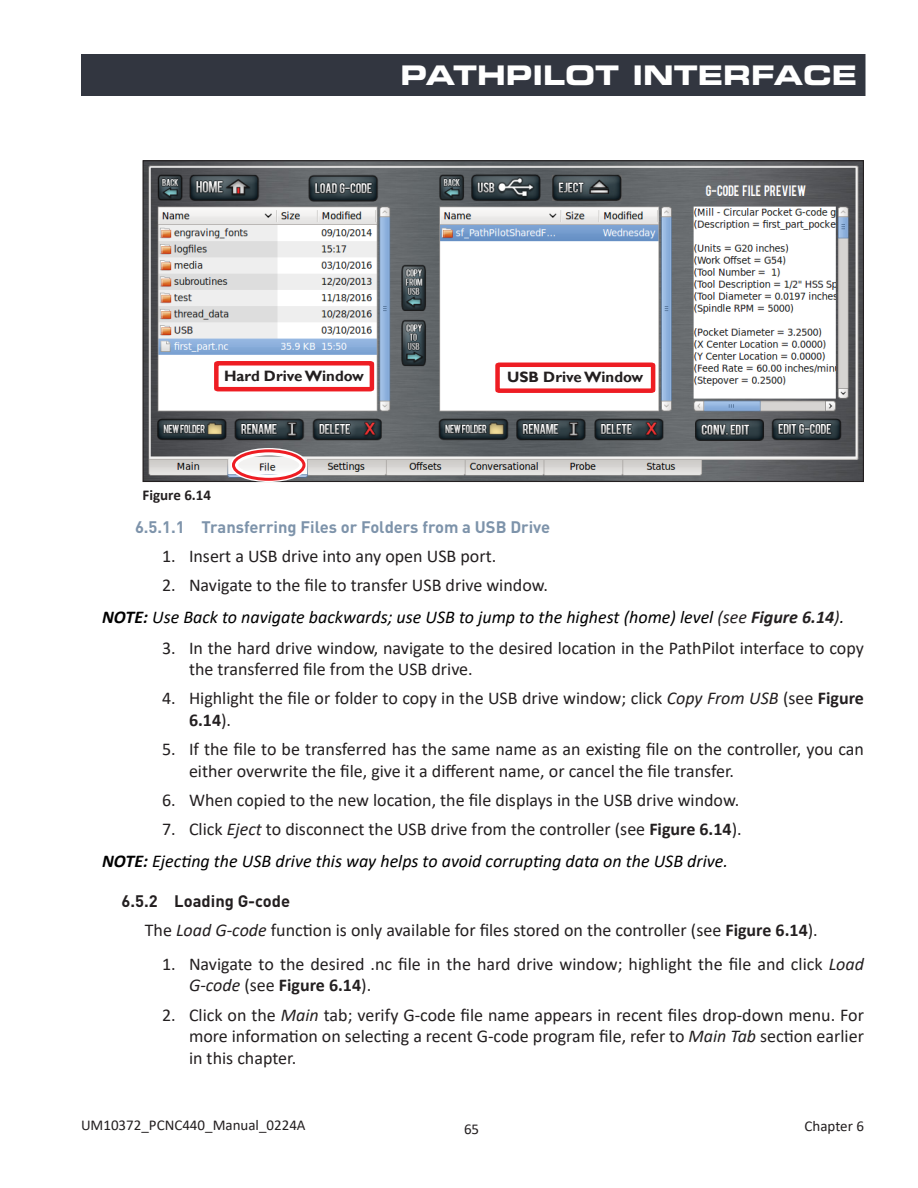
<style>
.page{position:relative;width:918px;height:1188px;background:#fff}
.page>*{position:absolute;margin:0;border:0;box-sizing:border-box;transform-origin:0 0}
.t1{font:27px "Eurostile LT Std Bold Ex 2";color:#fff}
.Body_Text{font:18px/21.6px "Calibri";color:#231f20}
.Important_Note{font:italic 18px "Calibri";color:#000}
.t2{font:700 16.5px "DIN Pro";color:#7d93aa}
.t3{font:700 16.5px "DIN Pro";color:#231f20}
.t4{font:15px "Calibri";color:#231f20}
.t5{font:700 15px "Gill Sans";color:#231f20}
.t6{font:700 15px "Calibri";color:#231f20}
.s1{font-weight:700}
.s2{color:#231f20}
.s3{font-weight:700;color:#231f20}
.s4{font-style:italic}
</style>
<div class="page">
<div style="left:82px;top:55px;width:783px;height:40px;background:#323640"></div>
<div style="left:81px;top:54px;width:785px;height:42px;border:2px solid #323640"></div>
<img style="left:145px;top:162px;width:717px;height:318px">
<div style="left:230px;top:448px;width:77px;height:34px;border:8px solid #fff;border-radius:50%"></div>
<div style="left:232px;top:449px;width:73px;height:32px;border:3px solid #ee1d23;border-radius:50%"></div>
<svg style="left:212px;top:359px;width:164px;height:35px"></svg>
<svg style="left:493px;top:360px;width:165px;height:35px"></svg>
<h1 class="t1" style="left:401px;top:56px;width:53px">PATH</h1>
<h1 class="t1" style="left:506px;top:56px;width:87px">PILOT</h1>
<h1 class="t1" style="left:633px;top:56px;width:26px">INTERFACE</h1>
<p class="t5" style="left:224px;top:367px;width:141px">Hard Drive Window</p>
<p class="t5" style="left:507px;top:368px;width:137px">USB Drive Window</p>
<p class="t6" style="left:143px;top:484px;width:70px">Figure 6.14</p>
<p class="t2" style="left:135px;top:516px;width:417px">6.5.1.1 Transferring Files or Folders from a USB Drive</p>
<p class="Body_Text" style="left:162px;top:545px;width:336px">1. Insert a USB drive into any open USB port.</p>
<p class="Body_Text" style="left:162px;top:574px;width:388px">2. Navigate to the file to transfer USB drive window.</p>
<p class="Important_Note" style="left:102px;top:605px;width:744px"><span class="s1">NOTE:</span> Use Back to navigate backwards; use USB to jump to the highest (home) level <span class="s2">(see</span> <span class="s3">Figure 6.14</span><span class="s2">)</span>.</p>
<p class="Body_Text" style="left:189px;top:637px;width:677px;text-indent:-27px">3. In the hard drive window, navigate to the desired location in the PathPilot interface to copy the transferred file from the USB drive.</p>
<p class="Body_Text" style="left:189px;top:687px;width:676px;text-indent:-27px">4. Highlight the file or folder to copy in the USB drive window; click <span class="s4">Copy From USB</span> (see <span class="s1">Figure<br>6.14</span>).</p>
<p class="Body_Text" style="left:189px;top:738px;width:676px;text-indent:-27px">5. If the file to be transferred has the same name as an existing file on the controller, you can either overwrite the file, give it a different name, or cancel the file transfer.</p>
<p class="Body_Text" style="left:162px;top:789px;width:579px">6. When copied to the new location, the file displays in the USB drive window.</p>
<p class="Body_Text" style="left:162px;top:818px;width:581px">7. Click <span class="s4">Eject</span> to disconnect the USB drive from the controller (see <span class="s1">Figure 6.14</span>).</p>
<p class="Important_Note" style="left:102px;top:849px;width:628px"><span class="s1">NOTE:</span> Ejecting the USB drive this way helps to avoid corrupting data on the USB drive.</p>
<p class="t3" style="left:122px;top:890px;width:170px">6.5.2 Loading G-code</p>
<p class="Body_Text" style="left:145px;top:919px;width:674px">The <span class="s4">Load G-code</span> function is only available for files stored on the controller (see <span class="s1">Figure 6.14</span>).</p>
<p class="Body_Text" style="left:189px;top:953px;width:676px;text-indent:-27px">1. Navigate to the desired .nc file in the hard drive window; highlight the file and click <span class="s4">Load<br>G-code</span> (see <span class="s1">Figure 6.14</span>).</p>
<p class="Body_Text" style="left:189px;top:1003px;width:677px;text-align:justify;text-indent:-27px">2. Click on the <span class="s4">Main</span> tab; verify G-code file name appears in recent files drop-down menu. For more information on selecting a recent G-code program file, refer to <span class="s4">Main Tab</span> section earlier in this chapter.</p>
<p class="t4" style="left:81px;top:1114px;width:226px">UM10372_PCNC440_Manual_0224A</p>
<p class="t4" style="left:464px;top:1119px;width:17px">65</p>
<p class="t4" style="left:805px;top:1116px;width:61px">Chapter 6</p>
</div>
